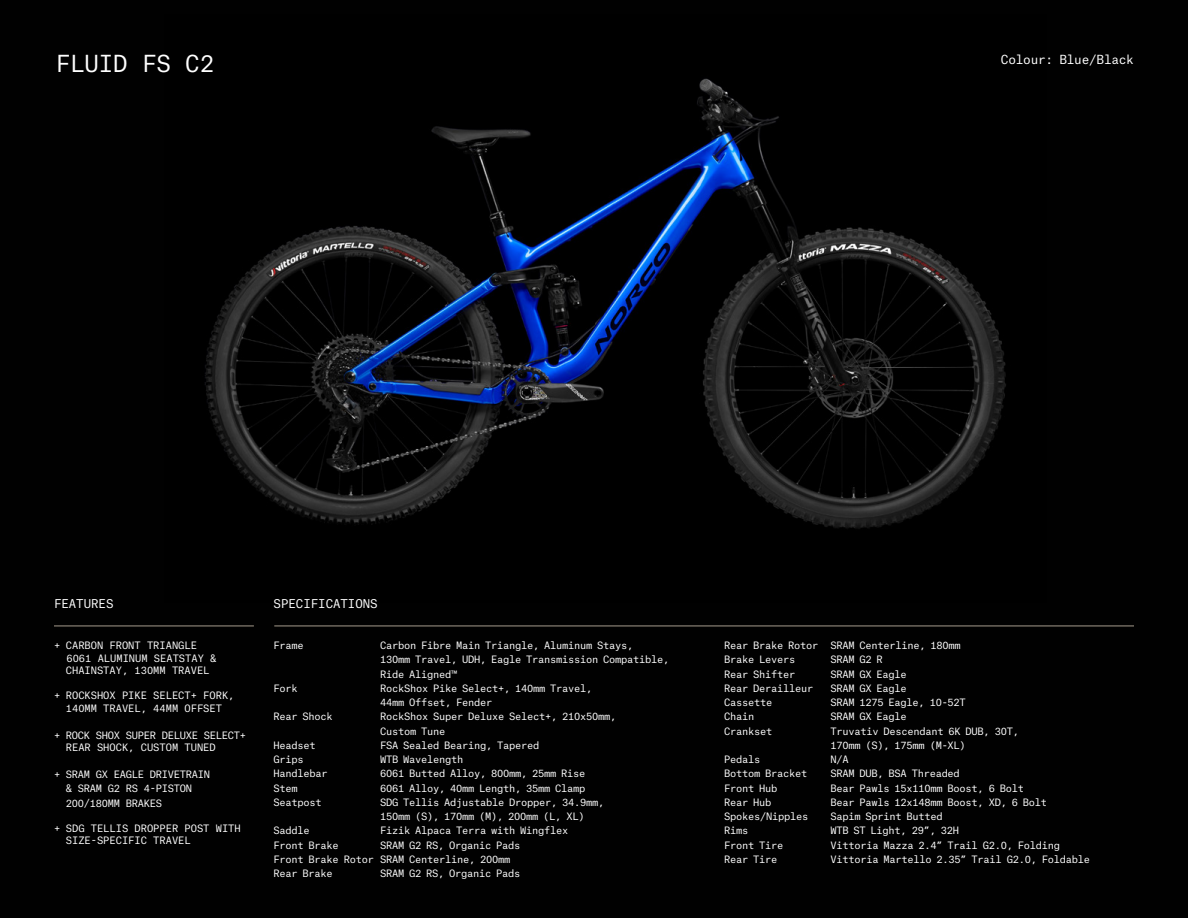
<style>
.page{position:relative;width:1188px;height:918px;background:#010101}
.page>*{position:absolute;margin:0;border:0;box-sizing:border-box;transform-origin:0 0}
.t1{font:22.5px "Atlas Typewriter";color:#fff}
.t2{font:12px "Atlas Typewriter";letter-spacing:-.02em;color:#fff}
.t3{font:11.7px "Atlas Typewriter";color:#fff}
.t4{font:9.75px/14.2px "Atlas Typewriter";letter-spacing:-.025em;color:#fff}
.t5{font:9.75px/12.6px "Atlas Typewriter";color:#fff}
</style>
<div class="page">
<img style="left:205px;top:78px;width:801px;height:451px">
<hr style="left:274px;top:626px;width:860px;height:1px;background:#a59b8c">
<hr style="left:54px;top:626px;width:200px;height:1px;background:#a59b8c">
<h1 class="t1" style="left:56px;top:45px;width:160px">FLUID FS C2</h1>
<p class="t2" style="left:1001px;top:49px;width:135px">Colour: Blue/Black</p>
<p class="t3" style="left:54px;top:594px;width:61px">FEATURES</p>
<p class="t3" style="left:274px;top:594px;width:106px">SPECIFICATIONS</p>
<p class="t5" style="left:66px;top:638px;width:152px;text-indent:-12px">+ CARBON FRONT TRIANGLE<br>6061 ALUMINUM SEATSTAY &amp;<br>CHAINSTAY, 130MM TRAVEL</p>
<p class="t5" style="left:54px;top:688px;width:182px;text-align:center">+ ROCKSHOX PIKE SELECT+ FORK,<br>140MM TRAVEL, 44MM OFFSET</p>
<p class="t4" style="left:66px;top:728px;width:182px;line-height:12.6px;text-indent:-12px">+ ROCK SHOX SUPER DELUXE SELECT+<br>REAR SHOCK, CUSTOM TUNED</p>
<p class="t4" style="left:66px;top:766px;width:146px;text-indent:-12px">+ SRAM GX EAGLE DRIVETRAIN &amp; SRAM G2 RS 4-PISTON<br>200/180MM BRAKES</p>
<p class="t5" style="left:66px;top:821px;width:176px;text-indent:-12px">+ SDG TELLIS DROPPER POST WITH<br>SIZE-SPECIFIC TRAVEL</p>
<p class="t4" style="left:274px;top:637px;width:32px">Frame</p>
<p class="t4" style="left:380px;top:637px;width:291px">Carbon Fibre Main Triangle, Aluminum Stays,<br>130mm Travel, UDH, Eagle Transmission Compatible,<br>Ride Aligned™</p>
<p class="t4" style="left:274px;top:680px;width:26px">Fork</p>
<p class="t4" style="left:380px;top:680px;width:214px">RockShox Pike Select+, 140mm Travel,<br>44mm Offset, Fender</p>
<p class="t4" style="left:274px;top:708px;width:61px">Rear Shock</p>
<p class="t4" style="left:380px;top:708px;width:238px">RockShox Super Deluxe Select+, 210x50mm,<br>Custom Tune</p>
<p class="t4" style="left:274px;top:737px;width:44px">Headset</p>
<p class="t4" style="left:380px;top:737px;width:161px">FSA Sealed Bearing, Tapered</p>
<p class="t4" style="left:274px;top:751px;width:32px">Grips</p>
<p class="t4" style="left:380px;top:751px;width:85px">WTB Wavelength</p>
<p class="t4" style="left:274px;top:765px;width:56px">Handlebar</p>
<p class="t4" style="left:380px;top:765px;width:207px">6061 Butted Alloy, 800mm, 25mm Rise</p>
<p class="t4" style="left:274px;top:780px;width:26px">Stem</p>
<p class="t4" style="left:380px;top:780px;width:207px">6061 Alloy, 40mm Length, 35mm Clamp</p>
<p class="t4" style="left:274px;top:794px;width:50px">Seatpost</p>
<p class="t4" style="left:380px;top:794px;width:226px">SDG Tellis Adjustable Dropper, 34.9mm,<br>150mm (S), 170mm (M), 200mm (L, XL)</p>
<p class="t4" style="left:274px;top:822px;width:38px">Saddle</p>
<p class="t4" style="left:380px;top:822px;width:190px">Fizik Alpaca Terra with Wingflex</p>
<p class="t4" style="left:274px;top:837px;width:67px">Front Brake</p>
<p class="t4" style="left:274px;top:837px;width:248px;text-indent:106px">SRAM G2 RS, Organic Pads<br>Front Brake Rotor SRAM Centerline, 200mm<br>Rear Brake</p>
<p class="t4" style="left:380px;top:865px;width:142px">SRAM G2 RS, Organic Pads</p>
<p class="t4" style="left:724px;top:637px;width:96px">Rear Brake Rotor</p>
<p class="t4" style="left:831px;top:637px;width:132px">SRAM Centerline, 180mm</p>
<p class="t4" style="left:724px;top:651px;width:73px">Brake Levers</p>
<p class="t4" style="left:831px;top:651px;width:54px">SRAM G2 R</p>
<p class="t4" style="left:724px;top:666px;width:73px">Rear Shifter</p>
<p class="t4" style="left:831px;top:666px;width:78px">SRAM GX Eagle</p>
<p class="t4" style="left:724px;top:680px;width:91px">Rear Derailleur</p>
<p class="t4" style="left:831px;top:680px;width:78px">SRAM GX Eagle</p>
<p class="t4" style="left:724px;top:694px;width:50px">Cassette</p>
<p class="t4" style="left:831px;top:694px;width:137px">SRAM 1275 Eagle, 10-52T</p>
<p class="t4" style="left:724px;top:708px;width:32px">Chain</p>
<p class="t4" style="left:831px;top:708px;width:78px">SRAM GX Eagle</p>
<p class="t4" style="left:724px;top:723px;width:50px">Crankset</p>
<p class="t4" style="left:831px;top:723px;width:190px">Truvativ Descendant 6K DUB, 30T,<br>170mm (S), 175mm (M-XL)</p>
<p class="t4" style="left:724px;top:751px;width:38px">Pedals</p>
<p class="t4" style="left:831px;top:751px;width:20px">N/A</p>
<p class="t4" style="left:724px;top:765px;width:85px">Bottom Bracket</p>
<p class="t4" style="left:831px;top:765px;width:131px">SRAM DUB, BSA Threaded</p>
<p class="t4" style="left:724px;top:780px;width:55px">Front Hub</p>
<p class="t4" style="left:831px;top:780px;width:195px">Bear Pawls 15x110mm Boost, 6 Bolt</p>
<p class="t4" style="left:724px;top:794px;width:49px">Rear Hub</p>
<p class="t4" style="left:831px;top:794px;width:218px">Bear Pawls 12x148mm Boost, XD, 6 Bolt</p>
<p class="t4" style="left:724px;top:808px;width:86px">Spokes/Nipples</p>
<p class="t4" style="left:831px;top:808px;width:114px">Sapim Sprint Butted</p>
<p class="t4" style="left:724px;top:822px;width:26px">Rims</p>
<p class="t4" style="left:831px;top:822px;width:130px">WTB ST Light, 29”, 32H</p>
<p class="t4" style="left:724px;top:837px;width:61px">Front Tire</p>
<p class="t4" style="left:831px;top:837px;width:231px">Vittoria Mazza 2.4” Trail G2.0, Folding</p>
<p class="t4" style="left:724px;top:851px;width:55px">Rear Tire</p>
<p class="t4" style="left:831px;top:851px;width:261px">Vittoria Martello 2.35” Trail G2.0, Foldable</p>
</div>
